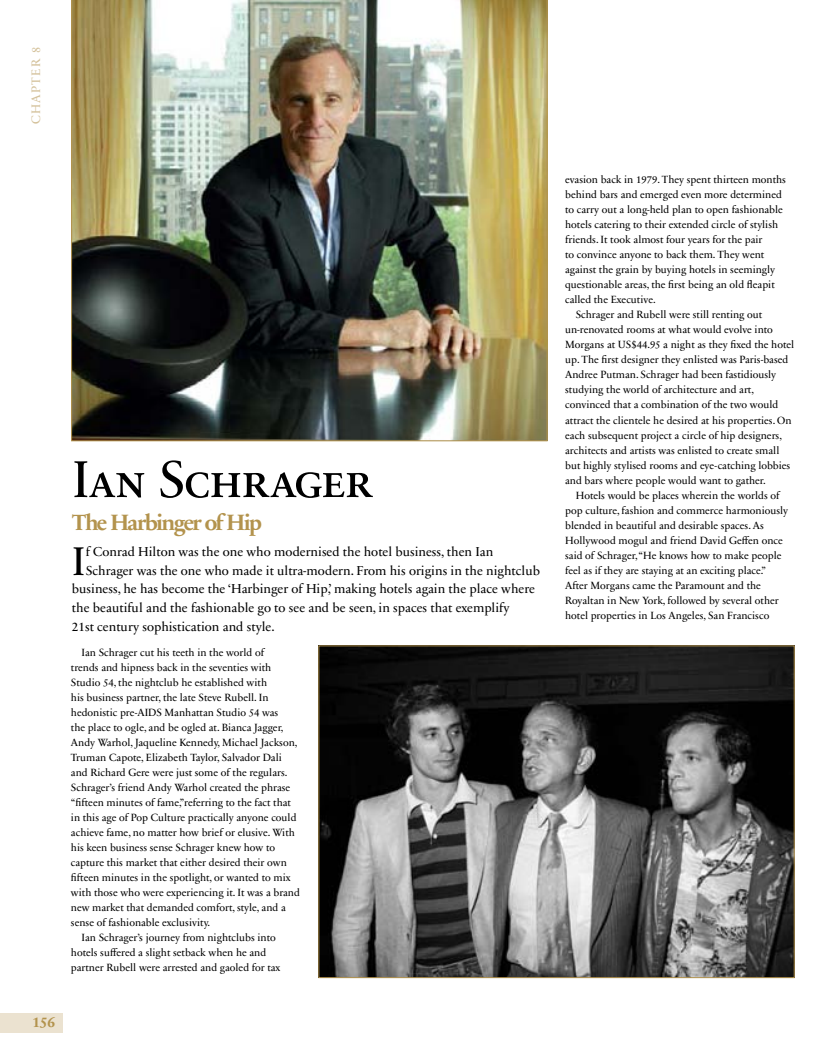
<style>
.page{position:relative;width:830px;height:1063px;background:#fff}
.page>*{position:absolute;margin:0;border:0;box-sizing:border-box;transform-origin:0 0}
.t1{font:52.5px "Sabon Next LT Regular SC";letter-spacing:-.025em;color:#000}
.t2{font:40.62px "Sabon Next LT";color:#000}
.t3{font:700 22.5px "Sabon Next LT";letter-spacing:-.075em;color:#b3934d}
.t4{font:700 15px "Sabon Next LT";color:#b3934d}
.t5{font:13.12px "Sabon Next LT";color:#000}
.t6{font:12.5px "Sabon Next LT";letter-spacing:.1em;color:#d4c19a}
.t7{font:10.62px "Sabon Next LT";color:#000}
</style>
<div class="page">
<div style="left:0;top:1013px;width:62px;height:19px;background:#ebe2d0"></div>
<img style="left:71px;top:0;width:476px;height:441px">
<img style="left:320px;top:648px;width:472px;height:328px">
<div style="left:318px;top:646px;width:476px;height:332px;border:1px solid #b3934d"></div>
<p class="t6" style="left:29px;top:124px;width:79px;rotate:-90deg">CHAPTER 8</p>
<h1 class="t1" style="left:72px;top:449px;width:302px">Ian Schrager</h1>
<h3 class="t3" style="left:72px;top:509px;width:191px">The Harbinger of Hip</h3>
<h2 class="t2" style="left:72px;top:537px;width:15px">I</h2>
<p class="t5" style="left:86px;top:544px;width:409px">f Conrad Hilton was the one who modernised the hotel business, then Ian</p>
<p class="t5" style="left:86px;top:563px;width:455px">Schrager was the one who made it ultra-modern. From his origins in the nightclub</p>
<p class="t5" style="left:72px;top:581px;width:464px">business, he has become the ‘Harbinger of Hip,’ making hotels again the place where</p>
<p class="t5" style="left:72px;top:600px;width:439px">the beautiful and the fashionable go to see and be seen, in spaces that exemplify</p>
<p class="t5" style="left:72px;top:619px;width:204px">21st century sophistication and style.</p>
<p class="t7" style="left:81px;top:647px;width:184px">Ian Schrager cut his teeth in the world of</p>
<p class="t7" style="left:71px;top:662px;width:202px">trends and hipness back in the seventies with</p>
<p class="t7" style="left:71px;top:677px;width:197px">Studio 54, the nightclub he established with</p>
<p class="t7" style="left:71px;top:692px;width:199px">his business partner, the late Steve Rubell. In</p>
<p class="t7" style="left:71px;top:707px;width:209px">hedonistic pre-AIdS Manhattan Studio 54 was</p>
<p class="t7" style="left:71px;top:722px;width:214px">the place to ogle, and be ogled at. Bianca Jagger,</p>
<p class="t7" style="left:71px;top:737px;width:228px">Andy Warhol, Jaqueline kennedy, Michael Jackson,</p>
<p class="t7" style="left:71px;top:752px;width:212px">Truman Capote, Elizabeth Taylor, Salvador dali</p>
<p class="t7" style="left:71px;top:767px;width:218px">and Richard Gere were just some of the regulars.</p>
<p class="t7" style="left:71px;top:782px;width:221px">Schrager’s friend Andy Warhol created the phrase</p>
<p class="t7" style="left:71px;top:797px;width:221px">“fifteen minutes of fame,”referring to the fact that</p>
<p class="t7" style="left:71px;top:812px;width:227px">in this age of Pop Culture practically anyone could</p>
<p class="t7" style="left:71px;top:827px;width:225px">achieve fame, no matter how brief or elusive. With</p>
<p class="t7" style="left:71px;top:842px;width:206px">his keen business sense Schrager knew how to</p>
<p class="t7" style="left:71px;top:857px;width:217px">capture this market that either desired their own</p>
<p class="t7" style="left:71px;top:872px;width:221px">fifteen minutes in the spotlight, or wanted to mix</p>
<p class="t7" style="left:71px;top:887px;width:230px">with those who were experiencing it. It was a brand</p>
<p class="t7" style="left:71px;top:902px;width:216px">new market that demanded comfort, style, and a</p>
<p class="t7" style="left:71px;top:917px;width:141px">sense of fashionable exclusivity.</p>
<p class="t7" style="left:81px;top:932px;width:196px">Ian Schrager’s journey from nightclubs into</p>
<p class="t7" style="left:71px;top:947px;width:197px">hotels suffered a slight setback when he and</p>
<p class="t7" style="left:71px;top:962px;width:211px">partner Rubell were arrested and gaoled for tax</p>
<h3 class="t4" style="left:32px;top:1013px;width:24px">156</h3>
<p class="t7" style="left:565px;top:174px;width:222px">evasion back in 1979. They spent thirteen months</p>
<p class="t7" style="left:565px;top:189px;width:218px">behind bars and emerged even more determined</p>
<p class="t7" style="left:565px;top:204px;width:219px">to carry out a long-held plan to open fashionable</p>
<p class="t7" style="left:565px;top:219px;width:214px">hotels catering to their extended circle of stylish</p>
<p class="t7" style="left:565px;top:234px;width:199px">friends. It took almost four years for the pair</p>
<p class="t7" style="left:565px;top:249px;width:201px">to convince anyone to back them. They went</p>
<p class="t7" style="left:565px;top:264px;width:211px">against the grain by buying hotels in seemingly</p>
<p class="t7" style="left:565px;top:279px;width:211px">questionable areas, the first being an old fleapit</p>
<p class="t7" style="left:565px;top:294px;width:92px">called the Executive.</p>
<p class="t7" style="left:575px;top:309px;width:188px">Schrager and Rubell were still renting out</p>
<p class="t7" style="left:565px;top:324px;width:209px">un-renovated rooms at what would evolve into</p>
<p class="t7" style="left:565px;top:339px;width:230px">Morgans at US$44.95 a night as they fixed the hotel</p>
<p class="t7" style="left:565px;top:354px;width:224px">up. The first designer they enlisted was Paris-based</p>
<p class="t7" style="left:565px;top:369px;width:212px">Andree Putman. Schrager had been fastidiously</p>
<p class="t7" style="left:565px;top:384px;width:190px">studying the world of architecture and art,</p>
<p class="t7" style="left:565px;top:399px;width:214px">convinced that a combination of the two would</p>
<p class="t7" style="left:565px;top:414px;width:228px">attract the clientele he desired at his properties. on</p>
<p class="t7" style="left:565px;top:429px;width:218px">each subsequent project a circle of hip designers,</p>
<p class="t7" style="left:565px;top:444px;width:216px">architects and artists was enlisted to create small</p>
<p class="t7" style="left:565px;top:459px;width:226px">but highly stylised rooms and eye-catching lobbies</p>
<p class="t7" style="left:565px;top:474px;width:202px">and bars where people would want to gather.</p>
<p class="t7" style="left:575px;top:489px;width:205px">Hotels would be places wherein the worlds of</p>
<p class="t7" style="left:565px;top:504px;width:224px">pop culture, fashion and commerce harmoniously</p>
<p class="t7" style="left:565px;top:519px;width:200px">blended in beautiful and desirable spaces. As</p>
<p class="t7" style="left:565px;top:534px;width:219px">Hollywood mogul and friend david Geffen once</p>
<p class="t7" style="left:565px;top:549px;width:218px">said of Schrager, “He knows how to make people</p>
<p class="t7" style="left:565px;top:564px;width:202px">feel as if they are staying at an exciting place.”</p>
<p class="t7" style="left:565px;top:579px;width:197px">After Morgans came the Paramount and the</p>
<p class="t7" style="left:565px;top:594px;width:215px">Royaltan in New York, followed by several other</p>
<p class="t7" style="left:565px;top:609px;width:206px">hotel properties in los Angeles, San Francisco</p>
</div>
